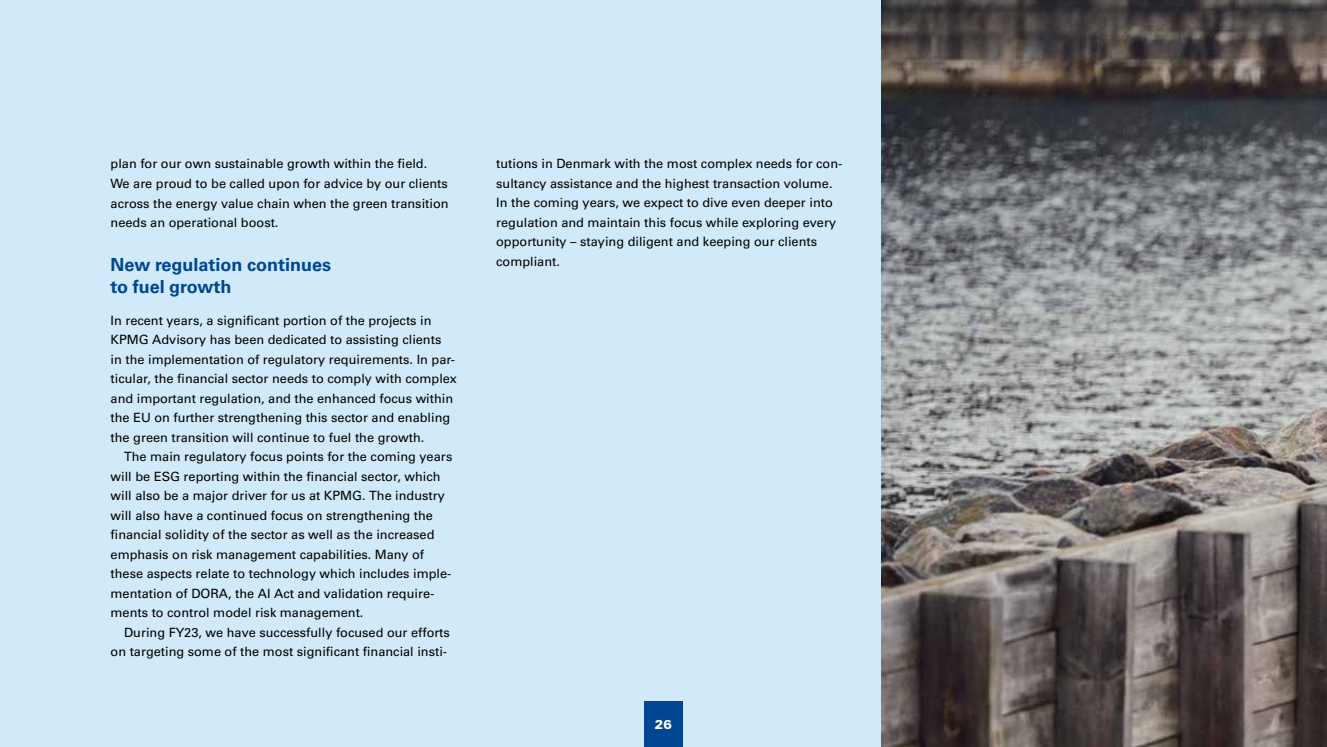
<style>
.page{position:relative;width:1327px;height:747px;background:#fff}
.page>*{position:absolute;margin:0;border:0;box-sizing:border-box;transform-origin:0 0}
.t1{font:700 18px/22.5px "Universfor KPMG";color:#004690}
.t2{font:12.75px/19.5px "Universfor KPMG";color:#000}
.t3{font:900 12.75px "Universfor KPMG";color:#fff}
</style>
<div class="page">
<div style="left:0;top:0;width:1327px;height:746px;background:#d1eaf9"></div>
<img style="left:882px;top:0;width:445px;height:746px">
<div style="left:644px;top:701px;width:38px;height:45px;background:#004690"></div>
<p class="t2" style="left:111px;top:154px;width:339px">plan for our own sustainable growth within the field.<br>We are proud to be called upon for advice by our clients across the energy value chain when the green transition needs an operational boost.</p>
<h1 class="t1" style="left:111px;top:253px;width:222px">New regulation continues to fuel growth</h1>
<p class="t2" style="left:111px;top:310px;width:348px">In recent years, a significant portion of the projects in KPMG Advisory has been dedicated to assisting clients<br>in the implementation of regulatory requirements. In par&shy;ticular, the financial sector needs to comply with complex and important regulation, and the enhanced focus within the EU on further strengthening this sector and enabling the green transition will continue to fuel the growth.</p>
<p class="t2" style="left:111px;top:447px;width:343px;text-indent:14px">The main regulatory focus points for the coming years will be ESG reporting within the financial sector, which will also be a major driver for us at KPMG. The industry will also have a continued focus on strengthening the financial solidity of the sector as well as the increased emphasis on risk management capabilities. Many of these aspects relate to technology which includes imple&shy;mentation of DORA, the AI Act and validation require&shy;ments to control model risk management.</p>
<p class="t2" style="left:111px;top:622px;width:341px;text-align:right">During FY23, we have successfully focused our efforts on targeting some of the most significant financial insti-</p>
<p class="t2" style="left:496px;top:154px;width:348px">tutions in Denmark with the most complex needs for con&shy;sultancy assistance and the highest transaction volume.<br>In the coming years, we expect to dive even deeper into regulation and maintain this focus while exploring every opportunity – staying diligent and keeping our clients compliant.</p>
<p class="t3" style="left:655px;top:716px;width:19px">26</p>
</div>
